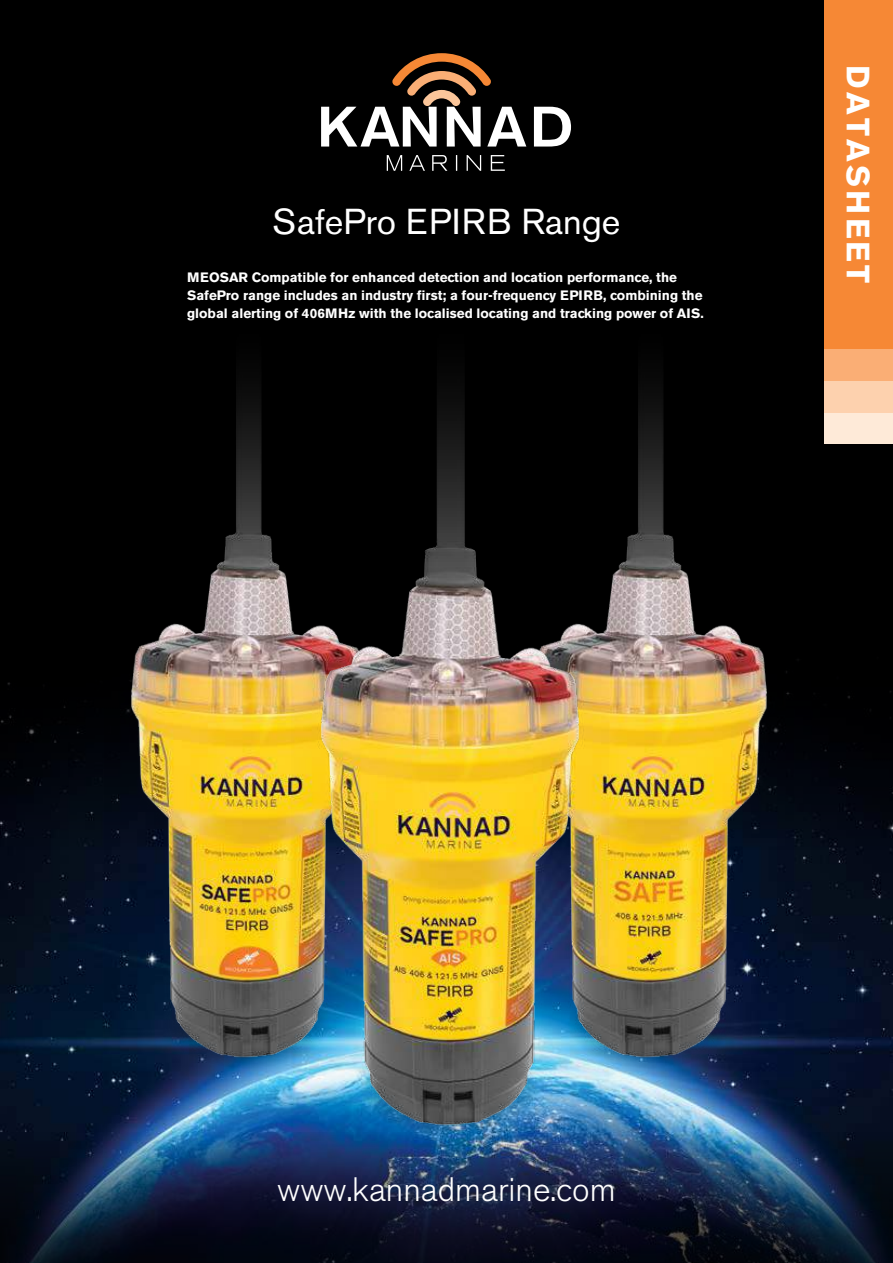
<style>
.page{position:relative;width:893px;height:1263px;background:#fff}
.page>*{position:absolute;margin:0;border:0;box-sizing:border-box;transform-origin:0 0}
.t1{font:35.7px "Akzidenz Grotesk BE";color:#fff}
.t2{font:300 33.6px "Akzidenz Grotesk BE";color:#fff}
.t3{font:700 32.1px "Akzidenz Grotesk BE";letter-spacing:.1em;color:#fff}
.t4{font:700 13.5px/18px "Akzidenz Grotesk BE";color:#fff}
</style>
<div class="page">
<img style="left:0;top:849px;width:893px;height:282px">
<div style="left:0;top:0;width:893px;height:849px;background:#000"></div>
<img style="left:0;top:1131px;width:893px;height:132px">
<img style="left:105px;top:384px;width:186px;height:693px">
<img style="left:608px;top:384px;width:186px;height:693px">
<img style="left:291px;top:389px;width:317px;height:757px">
<div style="left:824px;top:408px;width:69px;height:36px;background:#feead8"></div>
<svg style="left:387px;top:155px;width:118px;height:16px"></svg>
<svg style="left:321px;top:53px;width:250px;height:94px"></svg>
<div style="left:824px;top:375px;width:69px;height:37px;background:#fdd1ae"></div>
<div style="left:824px;top:341px;width:69px;height:40px;background:#faae75"></div>
<div style="left:824px;top:0;width:69px;height:349px;background:#f68835"></div>
<h1 class="t1" style="left:273px;top:201px;width:349px">SafePro EPIRB Range</h1>
<p class="t4" style="left:187px;top:268px;width:518px">MEOSAR Compatible for enhanced detection and location performance, the<br>SafePro range includes an industry first; a four-frequency EPIRB, combining the global alerting of 406MHz with the localised locating and tracking power of AIS.</p>
<h3 class="t3" style="left:877px;top:65px;width:220px;rotate:90deg">DATASHEET</h3>
<h2 class="t2" style="left:277px;top:1171px;width:340px">www.kannadmarine.com</h2>
</div>
